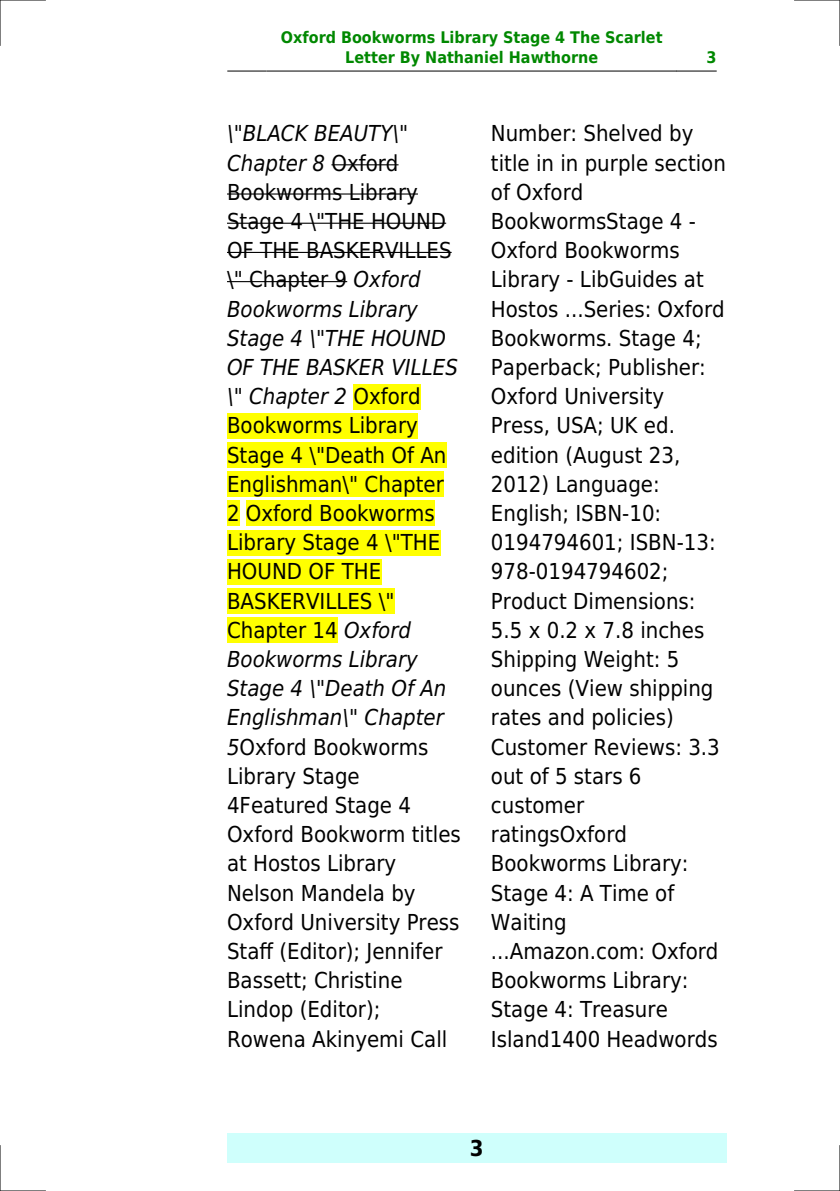
<style>
.page{position:relative;width:840px;height:1191px;background:#fff}
.page>*{position:absolute;margin:0;border:0;box-sizing:border-box;transform-origin:0 0}
.t1{font:22px/29.2px "DejaVu Sans Condensed";color:#000}
.t2{font:700 22px "DejaVu Sans Condensed";color:#000}
.t3{font:700 16px/19.2px "DejaVu Sans Condensed";color:#080;text-align:center}
.s1{font-style:italic}
</style>
<div class="page">
<hr style="left:227px;top:71px;width:39px;height:1px;background:#000">
<hr style="left:267px;top:71px;width:409px;height:1px;background:#000">
<hr style="left:676px;top:71px;width:39px;height:1px;background:#000">
<div style="left:227px;top:1133px;width:499px;height:29px;background:#cffffc"></div>
<hr style="left:331px;top:164px;width:67px;height:1px;background:#000">
<hr style="left:227px;top:193px;width:191px;height:2px;background:#000">
<hr style="left:227px;top:223px;width:219px;height:1px;background:#000">
<hr style="left:227px;top:252px;width:224px;height:1px;background:#000">
<hr style="left:227px;top:281px;width:120px;height:1px;background:#000">
<div style="left:353px;top:384px;width:67px;height:25px;background:#ff0"></div>
<div style="left:227px;top:413px;width:191px;height:25px;background:#ff0"></div>
<div style="left:227px;top:442px;width:219px;height:26px;background:#ff0"></div>
<div style="left:227px;top:471px;width:216px;height:26px;background:#ff0"></div>
<div style="left:227px;top:500px;width:12px;height:26px;background:#ff0"></div>
<div style="left:246px;top:500px;width:188px;height:26px;background:#ff0"></div>
<div style="left:227px;top:530px;width:213px;height:25px;background:#ff0"></div>
<div style="left:227px;top:559px;width:154px;height:25px;background:#ff0"></div>
<div style="left:227px;top:588px;width:167px;height:26px;background:#ff0"></div>
<div style="left:227px;top:617px;width:110px;height:26px;background:#ff0"></div>
<hr style="left:0;top:0;width:45px;height:1px;background:#000">
<hr style="left:794px;top:0;width:45px;height:1px;background:#000">
<hr style="left:0;top:1190px;width:45px;height:1px;background:#000">
<hr style="left:794px;top:1190px;width:45px;height:1px;background:#000">
<hr style="left:0;top:0;width:1px;height:45px;background:#000">
<hr style="left:0;top:1145px;width:1px;height:46px;background:#000">
<hr style="left:839px;top:0;width:1px;height:45px;background:#000">
<hr style="left:839px;top:1145px;width:1px;height:46px;background:#000">
<p class="t3" style="left:281px;top:28px;width:383px">Oxford Bookworms Library Stage 4 The Scarlet<br>Letter By Nathaniel Hawthorne</p>
<p class="t3" style="left:706px;top:48px;width:12px">3</p>
<p class="t1" style="left:227px;top:119px;width:235px"><span class="s1">\"BLACK BEAUTY\"<br>Chapter 8</span> Oxford<br>Bookworms Library<br>Stage 4 \"THE HOUND<br>OF THE BASKERVILLES \" Chapter 9 <span class="s1">Oxford<br>Bookworms Library<br>Stage 4 \"THE HOUND<br>OF THE BASKER VILLES \" Chapter 2</span> Oxford<br>Bookworms Library<br>Stage 4 \"Death Of An<br>Englishman\" Chapter<br>2 Oxford Bookworms<br>Library Stage 4 \"THE<br>HOUND OF THE<br>BASKERVILLES \"<br>Chapter 14 <span class="s1">Oxford<br>Bookworms Library<br>Stage 4 \"Death Of An<br>Englishman\" Chapter<br>5</span>Oxford Bookworms<br>Library Stage<br>4Featured Stage 4<br>Oxford Bookworm titles at Hostos Library<br>Nelson Mandela by<br>Oxford University Press<br>Staff (Editor); Jennifer<br>Bassett; Christine<br>Lindop (Editor);<br>Rowena Akinyemi Call</p>
<p class="t1" style="left:490px;top:119px;width:236px">Number: Shelved by title in in purple section of Oxford<br>BookwormsStage 4 -<br>Oxford Bookworms<br>Library - LibGuides at<br>Hostos ...Series: Oxford<br>Bookworms. Stage 4;<br>Paperback; Publisher:<br>Oxford University<br>Press, USA; UK ed. edition (August 23,<br>2012) Language:<br>English; ISBN-10:<br>0194794601; ISBN-13:<br>978-0194794602;<br>Product Dimensions:<br>5.5 x 0.2 x 7.8 inches<br>Shipping Weight: 5 ounces (View shipping rates and policies)<br>Customer Reviews: 3.3 out of 5 stars 6 customer<br>ratingsOxford<br>Bookworms Library:<br>Stage 4: A Time of<br>Waiting ...Amazon.com: Oxford<br>Bookworms Library:<br>Stage 4: Treasure<br>Island1400 Headwords</p>
<p class="t2" style="left:469px;top:1135px;width:15px">3</p>
</div>
